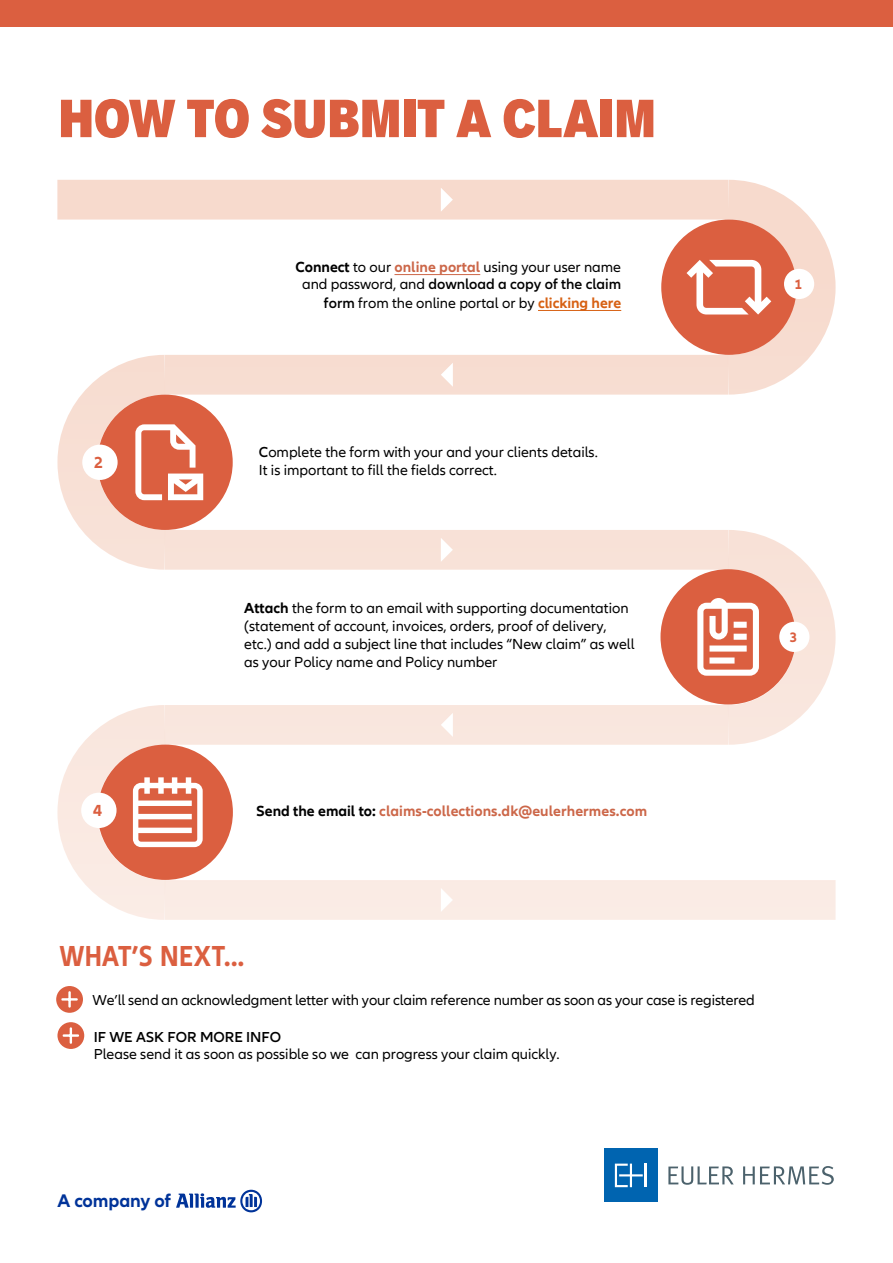
<style>
.page{position:relative;width:893px;height:1263px;background:#fff}
.page>*{position:absolute;margin:0;border:0;box-sizing:border-box;transform-origin:0 0}
.t1{font:900 condensed 52.5px "Applied Sans Pro";letter-spacing:-.005em;color:#db5f40}
.t2{font:700 condensed 30px "Allianz Neo";letter-spacing:.01em;color:#db5f40}
.t3{font:700 18.9px "Allianz Neo";letter-spacing:-.01em;color:#039}
.t4{font:700 16.65px "Allianz Neo";color:#db5f40}
.t5{font:15px/18px "Allianz Neo";color:#000}
.t6{font:700 15px "Allianz Neo";letter-spacing:.005em;color:#cc6749}
.t7{font:600 15px "Allianz Neo";color:#000}
.t8{font:700 14.25px "Allianz Neo";color:#db5f40}
.s1{font-weight:700}
.s2{font-weight:700;color:#cc6749}
.s3{font-weight:600}
.s4{font-weight:700;color:#d76113}
.s5{color:#000}
</style>
<div class="page">
<div style="left:604px;top:1148px;width:54px;height:54px;background:#0064b0"></div>
<hr style="left:645px;top:1163px;width:2px;height:24px;background:#fff">
<svg style="left:615px;top:1163px;width:28px;height:24px"></svg>
<svg style="left:668px;top:1166px;width:66px;height:19px"></svg>
<svg style="left:743px;top:1166px;width:91px;height:19px"></svg>
<div style="left:0;top:0;width:893px;height:26px;background:#db5f40"></div>
<svg style="left:176px;top:1190px;width:86px;height:22px"></svg>
<div style="left:165px;top:880px;width:671px;height:40px;background:#faebe5"></div>
<div style="left:165px;top:705px;width:563px;height:40px;background:#f9e6de"></div>
<div style="left:165px;top:530px;width:563px;height:40px;background:#f8e2d7"></div>
<div style="left:57px;top:180px;width:671px;height:40px;background:#f7dacd"></div>
<div style="left:165px;top:355px;width:563px;height:40px;background:#f7dacd"></div>
<hr style="left:538px;top:310px;width:83px;height:1px;background:#d76113">
<hr style="left:394px;top:274px;width:86px;height:1px;background:#cc6749">
<svg style="left:441px;top:363px;width:12px;height:24px"></svg>
<svg style="left:441px;top:713px;width:12px;height:24px"></svg>
<svg style="left:441px;top:538px;width:12px;height:23px"></svg>
<svg style="left:441px;top:188px;width:12px;height:23px"></svg>
<svg style="left:441px;top:888px;width:12px;height:23px"></svg>
<div style="left:97px;top:395px;width:136px;height:135px;background:#db5f40;border-radius:50%"></div>
<div style="left:98px;top:744px;width:135px;height:136px;background:#db5f40;border-radius:50%"></div>
<div style="left:660px;top:569px;width:136px;height:135px;background:#db5f40;border-radius:50%"></div>
<div style="left:661px;top:220px;width:136px;height:135px;background:#db5f40;border-radius:50%"></div>
<div style="left:56px;top:986px;width:27px;height:27px;background:#db5f40;border-radius:50%"></div>
<svg style="left:61px;top:991px;width:17px;height:17px"></svg>
<svg style="left:57px;top:1022px;width:27px;height:27px"></svg>
<svg style="left:62px;top:1026px;width:18px;height:19px"></svg>
<svg style="left:686px;top:179px;width:150px;height:216px"></svg>
<svg style="left:57px;top:355px;width:146px;height:215px"></svg>
<svg style="left:697px;top:530px;width:139px;height:215px"></svg>
<svg style="left:57px;top:705px;width:146px;height:215px"></svg>
<h1 class="t1" style="left:58px;top:86px;width:599px">HOW TO SUBMIT A CLAIM</h1>
<p class="t5" style="left:296px;top:259px;width:327px;line-height:16.8px;text-align:center"><span class="s1">Connect</span> to our <span class="s2">online portal</span> using your user name and password, and <span class="s3">download a copy of the claim</span></p>
<p class="t5" style="left:324px;top:294px;width:299px"><span class="s3">form</span> from the online portal or by <span class="s4">clicking here</span></p>
<p class="t8" style="left:794px;top:276px;width:9px">1</p>
<p class="t4" style="left:94px;top:453px;width:10px">2</p>
<p class="t5" style="left:259px;top:444px;width:340px"><span class="s3">C</span>omplete the form with your and your clients details.<br>It is important to fill the fields correct.</p>
<p class="t5" style="left:244px;top:599px;width:392px"><span class="s1">Attach</span> the form to an email with supporting documentation (statement of account, invoices, orders, proof of delivery, etc.) and add a subject line that includes “New claim” as well as your Policy name and Policy number</p>
<p class="t8" style="left:790px;top:629px;width:9px">3</p>
<p class="t4" style="left:93px;top:801px;width:10px">4</p>
<p class="t6" style="left:256px;top:802px;width:392px"><span class="s5">Send the email to:</span> claims-collections.dk@eulerhermes.com</p>
<h2 class="t2" style="left:60px;top:939px;width:186px">WHAT’S NEXT...</h2>
<p class="t5" style="left:93px;top:992px;width:664px">We’ll send an acknowledgment letter with your claim reference number as soon as your case is registered</p>
<p class="t7" style="left:94px;top:1028px;width:189px">IF WE ASK FOR MORE INFO</p>
<p class="t5" style="left:94px;top:1046px;width:467px">Please send it as soon as possible so we can progress your claim quickly.</p>
<p class="t3" style="left:57px;top:1190px;width:115px">A company of</p>
</div>
